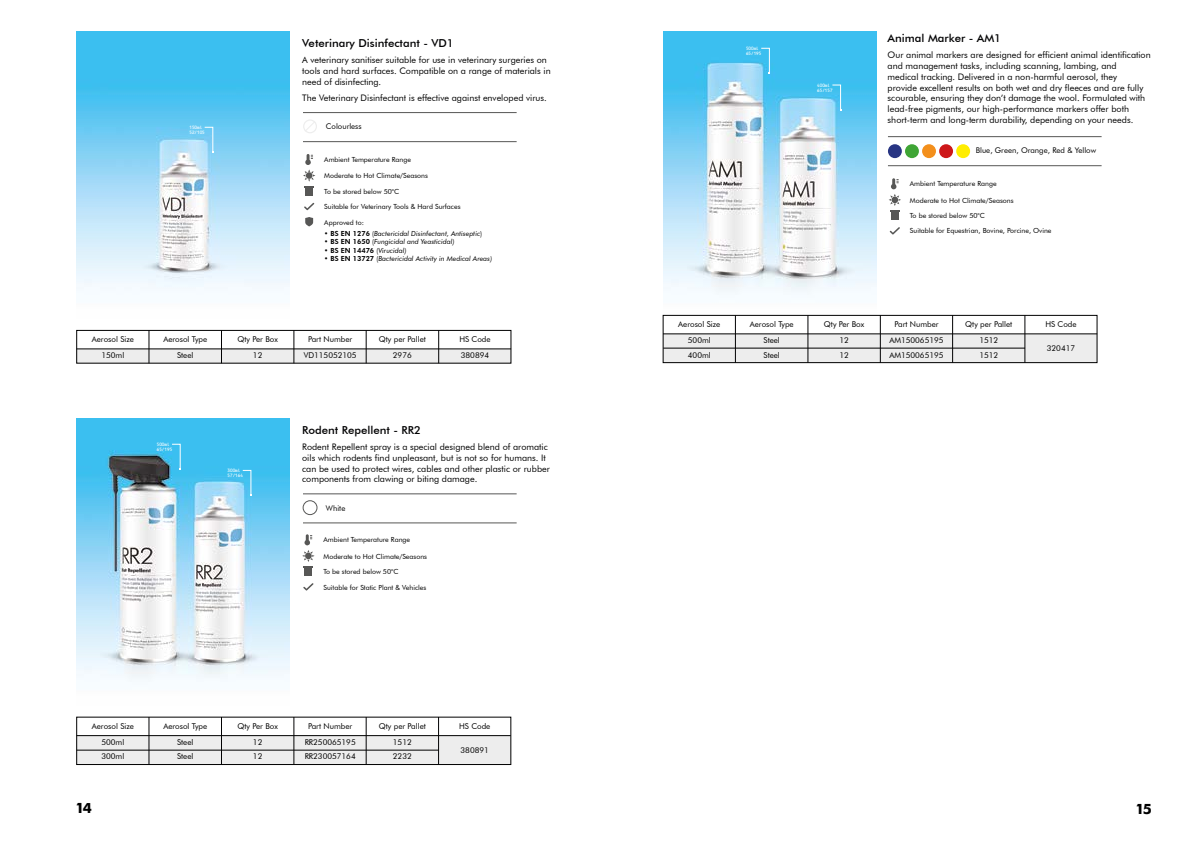
<style>
.page{position:relative;width:1191px;height:842px;background:#fff}
.page>*{position:absolute;margin:0;border:0;box-sizing:border-box;transform-origin:0 0}
.t1{font:700 14px "Futura";color:#000;scale:1.04 1}
.t2{font:500 11px "Futura BT";color:#020203;scale:1.04 1}
.t3{font:9px/10.8px "Futura BT";color:#000}
.t4{font:8px/15.9px "Futura BT";color:#000;text-align:center}
.t5{font:7.8px "Futura BT";color:#000}
.t6{font:7px "Futura BT";color:#000}
.t7{font:italic 7px "Futura BT";color:#000}
.t8{font:800 7px "Futura BT";color:#000}
.t9{font:4.5px/5.4px "OCRB Std";letter-spacing:-.15em;color:#fff}
.s1{font-weight:800;font-style:normal}
.s2{font-style:normal}
.s3{font-weight:400}
.s4{font-weight:400;font-style:italic}
</style>
<div class="page">
<img style="left:663px;top:31px;width:213px;height:291px">
<div style="left:663px;top:334px;width:434px;height:29px;background:#ededed"></div>
<hr style="left:888px;top:136px;width:213px;height:1px;background:#575756">
<hr style="left:888px;top:166px;width:213px;height:1px;background:#575756">
<svg style="left:761px;top:48px;width:9px;height:26px"></svg>
<div style="left:663px;top:315px;width:434px;height:48px;border:1px solid #000"></div>
<hr style="left:663px;top:334px;width:434px;height:1px;background:#000">
<hr style="left:735px;top:315px;width:1px;height:48px;background:#020203">
<hr style="left:807px;top:315px;width:1px;height:48px;background:#020203">
<hr style="left:880px;top:315px;width:1px;height:48px;background:#020203">
<hr style="left:1024px;top:315px;width:1px;height:48px;background:#020203">
<hr style="left:952px;top:315px;width:1px;height:48px;background:#020203">
<div style="left:922px;top:144px;width:14px;height:14px;background:#f38f1c;border-radius:50%"></div>
<div style="left:939px;top:144px;width:14px;height:14px;background:#cd1719;border-radius:50%"></div>
<div style="left:956px;top:144px;width:14px;height:14px;background:#ffed00;border-radius:50%"></div>
<div style="left:888px;top:144px;width:14px;height:14px;background:#283583;border-radius:50%"></div>
<div style="left:905px;top:144px;width:14px;height:14px;background:#3fa535;border-radius:50%"></div>
<img style="left:77px;top:418px;width:213px;height:264px">
<div style="left:77px;top:349px;width:434px;height:14px;background:#ededed"></div>
<div style="left:77px;top:735px;width:434px;height:30px;background:#ededed"></div>
<img style="left:77px;top:31px;width:213px;height:258px">
<hr style="left:303px;top:112px;width:213px;height:1px;background:#575756">
<hr style="left:303px;top:141px;width:213px;height:1px;background:#575756">
<svg style="left:303px;top:120px;width:14px;height:13px"></svg>
<hr style="left:303px;top:494px;width:213px;height:1px;background:#575756">
<hr style="left:303px;top:523px;width:213px;height:1px;background:#575756">
<div style="left:303px;top:501px;width:14px;height:14px;border:1px solid #575756;border-radius:50%"></div>
<svg style="left:204px;top:127px;width:9px;height:26px"></svg>
<svg style="left:172px;top:444px;width:9px;height:26px"></svg>
<svg style="left:242px;top:470px;width:9px;height:26px"></svg>
<div style="left:77px;top:330px;width:434px;height:33px;border:1px solid #000"></div>
<hr style="left:77px;top:349px;width:434px;height:1px;background:#000">
<hr style="left:149px;top:330px;width:1px;height:33px;background:#020203">
<hr style="left:221px;top:330px;width:1px;height:33px;background:#020203">
<hr style="left:294px;top:330px;width:1px;height:33px;background:#020203">
<hr style="left:438px;top:330px;width:1px;height:33px;background:#020203">
<hr style="left:366px;top:330px;width:1px;height:33px;background:#020203">
<div style="left:77px;top:717px;width:434px;height:48px;border:1px solid #000"></div>
<hr style="left:77px;top:735px;width:434px;height:1px;background:#000">
<hr style="left:77px;top:750px;width:361px;height:1px;background:#000">
<hr style="left:149px;top:717px;width:1px;height:47px;background:#020203">
<hr style="left:221px;top:717px;width:1px;height:47px;background:#020203">
<hr style="left:294px;top:717px;width:1px;height:47px;background:#020203">
<hr style="left:438px;top:717px;width:1px;height:47px;background:#020203">
<hr style="left:366px;top:717px;width:1px;height:47px;background:#020203">
<hr style="left:663px;top:348px;width:362px;height:1px;background:#000">
<svg style="left:832px;top:85px;width:9px;height:26px"></svg>
<div style="left:305px;top:188px;width:8px;height:8px;background:#575756"></div>
<svg style="left:304px;top:203px;width:10px;height:7px"></svg>
<svg style="left:303px;top:154px;width:12px;height:34px"></svg>
<svg style="left:305px;top:217px;width:8px;height:9px"></svg>
<div style="left:891px;top:212px;width:7px;height:8px;background:#575756"></div>
<svg style="left:889px;top:227px;width:11px;height:7px"></svg>
<svg style="left:889px;top:178px;width:12px;height:34px"></svg>
<div style="left:304px;top:568px;width:8px;height:8px;background:#575756"></div>
<svg style="left:303px;top:583px;width:10px;height:7px"></svg>
<svg style="left:302px;top:534px;width:12px;height:34px"></svg>
<p class="t9" style="left:189px;top:125px;width:18px">150ml<br>52/105</p>
<p class="t2" style="left:302px;top:36px;width:147px">Veterinary Disinfectant - VD1</p>
<p class="t3" style="left:302px;top:54px;width:250px">A veterinary sanitiser suitable for use in veterinary surgeries on tools and hard surfaces. Compatible on a range of materials in need of disinfecting.</p>
<p class="t3" style="left:302px;top:93px;width:246px">The Veterinary Disinfectant is effective against enveloped virus.</p>
<p class="t5" style="left:326px;top:122px;width:37px">Colourless</p>
<p class="t9" style="left:745px;top:46px;width:18px">500ml<br>65/195</p>
<p class="t9" style="left:817px;top:82px;width:18px">400ml<br>65/157</p>
<p class="t2" style="left:887px;top:31px;width:111px">Animal Marker - AM1</p>
<p class="t3" style="left:887px;top:50px;width:265px">Our animal markers are designed for efficient animal identification and management tasks, including scanning, lambing, and<br>medical tracking. Delivered in a non-harmful aerosol, they<br>provide excellent results on both wet and dry fleeces and are fully scourable, ensuring they don’t damage the wool. Formulated with lead-free pigments, our high-performance markers offer both short-term and long-term durability, depending on your needs.</p>
<p class="t6" style="left:324px;top:155px;width:88px">Ambient Temperature Range</p>
<p class="t6" style="left:324px;top:187px;width:77px">To be stored below 50°C</p>
<p class="t6" style="left:324px;top:218px;width:41px">Approved to:</p>
<p class="t7" style="left:324px;top:229px;width:159px"><span class="s1">• BS EN 1276</span> <span class="s2">(</span>Bactericidal Disinfectant, Antiseptic<span class="s2">)</span></p>
<p class="t7" style="left:324px;top:238px;width:132px"><span class="s1">• BS EN 1650</span> <span class="s2">(</span>Fungicidal and Yeasticidal)</p>
<p class="t8" style="left:324px;top:246px;width:84px">• BS EN 14476 <span class="s3">(</span><span class="s4">Virucidal)</span></p>
<p class="t7" style="left:324px;top:255px;width:169px"><span class="s1">• BS EN 13727</span> <span class="s2">(</span>Bactericidal Activity in Medical Areas)</p>
<p class="t6" style="left:324px;top:171px;width:105px">Moderate to Hot Climate/Seasons</p>
<p class="t6" style="left:324px;top:202px;width:138px">Suitable for Veterinary Tools &amp; Hard Surfaces</p>
<p class="t5" style="left:975px;top:146px;width:122px">Blue, Green, Orange, Red &amp; Yellow</p>
<p class="t6" style="left:910px;top:180px;width:88px">Ambient Temperature Range</p>
<p class="t6" style="left:910px;top:211px;width:77px">To be stored below 50°C</p>
<p class="t6" style="left:910px;top:227px;width:143px">Suitable for Equestrian, Bovine, Porcine, Ovine</p>
<p class="t6" style="left:910px;top:196px;width:105px">Moderate to Hot Climate/Seasons</p>
<p class="t4" style="left:92px;top:332px;width:44px">Aerosol Size</p>
<p class="t4" style="left:163px;top:332px;width:45px">Aerosol Type</p>
<p class="t4" style="left:101px;top:347px;width:24px">150ml</p>
<p class="t4" style="left:177px;top:347px;width:18px">Steel</p>
<p class="t4" style="left:237px;top:332px;width:42px">Qty Per Box<br>12</p>
<p class="t4" style="left:304px;top:332px;width:54px">Part Number<br>VD115052105</p>
<p class="t4" style="left:379px;top:332px;width:48px">Qty per Pallet</p>
<p class="t4" style="left:459px;top:332px;width:33px">HS Code</p>
<p class="t4" style="left:393px;top:347px;width:20px">2976</p>
<p class="t4" style="left:461px;top:347px;width:30px">380894</p>
<p class="t4" style="left:678px;top:317px;width:44px">Aerosol Size</p>
<p class="t4" style="left:750px;top:317px;width:45px">Aerosol Type<br>Steel</p>
<p class="t4" style="left:763px;top:347px;width:18px">Steel</p>
<p class="t4" style="left:688px;top:333px;width:24px;line-height:14.2px;text-align:left">500ml<br>400ml</p>
<p class="t4" style="left:824px;top:317px;width:42px">Qty Per Box<br>12</p>
<p class="t4" style="left:839px;top:347px;width:11px">12</p>
<p class="t4" style="left:889px;top:317px;width:56px">Part Number<br>AM150065195</p>
<p class="t4" style="left:889px;top:347px;width:56px">AM150065195</p>
<p class="t4" style="left:965px;top:317px;width:48px">Qty per Pallet</p>
<p class="t4" style="left:1045px;top:317px;width:33px">HS Code</p>
<p class="t4" style="left:979px;top:332px;width:20px">1512</p>
<p class="t4" style="left:1046px;top:340px;width:30px">320417</p>
<p class="t4" style="left:979px;top:347px;width:20px">1512</p>
<p class="t9" style="left:156px;top:441px;width:18px">500ml<br>65/195</p>
<p class="t9" style="left:227px;top:468px;width:18px">300ml<br>57/164</p>
<p class="t2" style="left:302px;top:423px;width:116px">Rodent Repellent - RR2</p>
<p class="t3" style="left:302px;top:441px;width:249px">Rodent Repellent spray is a special designed blend of aromatic oils which rodents find unpleasant, but is not so for humans. It can be used to protect wires, cables and other plastic or rubber components from clawing or biting damage.</p>
<p class="t5" style="left:326px;top:503px;width:21px">White</p>
<p class="t6" style="left:323px;top:536px;width:88px">Ambient Temperature Range</p>
<p class="t6" style="left:323px;top:567px;width:77px">To be stored below 50°C</p>
<p class="t6" style="left:323px;top:583px;width:104px">Suitable for Static Plant &amp; Vehicles</p>
<p class="t6" style="left:323px;top:552px;width:105px">Moderate to Hot Climate/Seasons</p>
<p class="t4" style="left:92px;top:718px;width:44px">Aerosol Size</p>
<p class="t4" style="left:163px;top:718px;width:45px">Aerosol Type</p>
<p class="t4" style="left:177px;top:749px;width:18px">Steel</p>
<p class="t4" style="left:101px;top:734px;width:24px">500ml</p>
<p class="t4" style="left:177px;top:734px;width:18px">Steel</p>
<p class="t4" style="left:101px;top:749px;width:24px">300ml</p>
<p class="t4" style="left:237px;top:718px;width:42px">Qty Per Box</p>
<p class="t4" style="left:253px;top:749px;width:11px">12</p>
<p class="t4" style="left:253px;top:734px;width:11px">12</p>
<p class="t4" style="left:308px;top:718px;width:46px">Part Number</p>
<p class="t4" style="left:305px;top:749px;width:53px">RR230057164</p>
<p class="t4" style="left:305px;top:734px;width:53px">RR250065195</p>
<p class="t4" style="left:379px;top:718px;width:48px">Qty per Pallet</p>
<p class="t4" style="left:459px;top:718px;width:33px">HS Code</p>
<p class="t4" style="left:393px;top:734px;width:20px">1512</p>
<p class="t4" style="left:460px;top:742px;width:30px">380891</p>
<p class="t4" style="left:393px;top:749px;width:20px">2232</p>
<h1 class="t1" style="left:76px;top:797px;width:17px">14</h1>
<h1 class="t1" style="left:1135px;top:799px;width:17px">15</h1>
</div>
